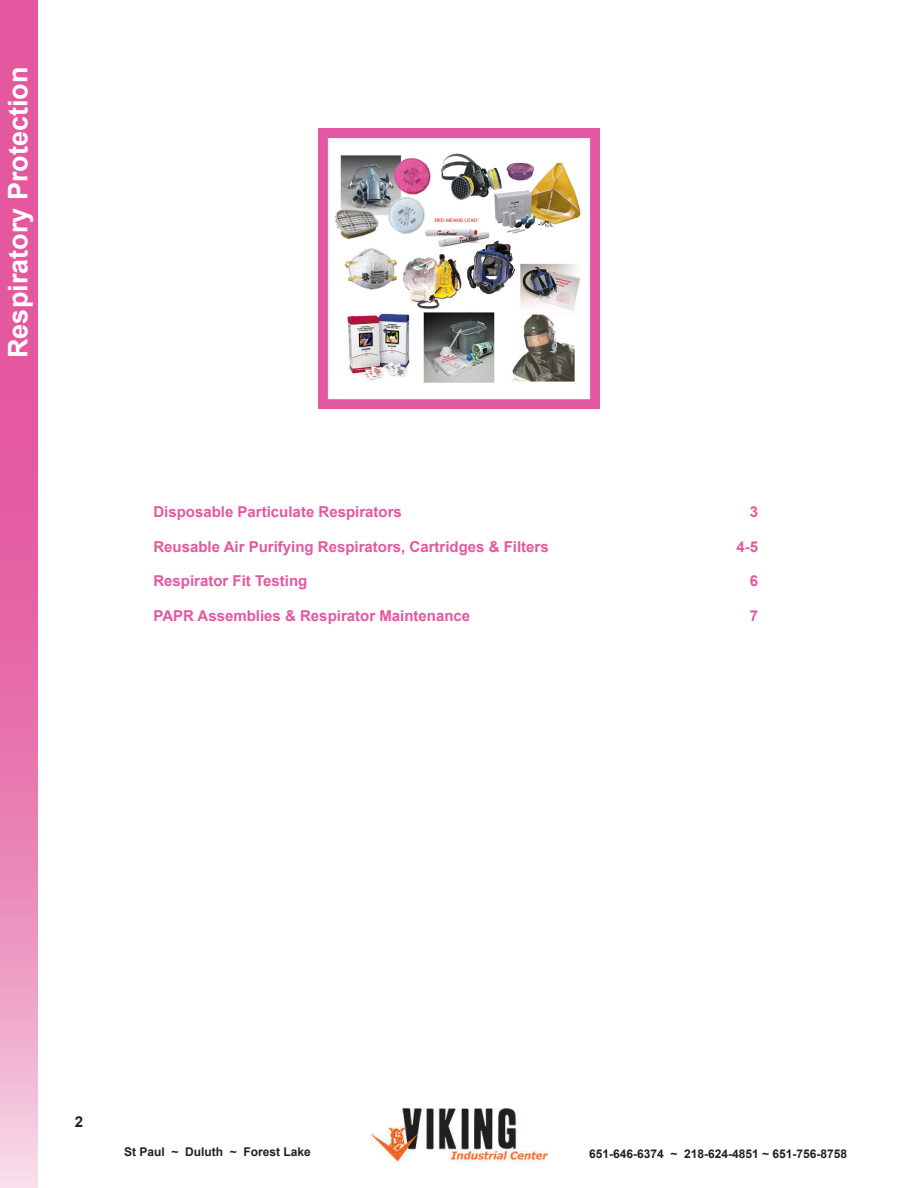
<style>
.page{position:relative;width:918px;height:1188px;background:#fff}
.page>*{position:absolute;margin:0;border:0;box-sizing:border-box;transform-origin:0 0}
.t1{font:700 27px "Arial";color:#fff}
.t2{font:700 15px "Arial";color:#e458a0}
.t3{font:700 15px "Arial";color:#231f20}
.t4{font:700 12px "Arial";color:#231f20}
</style>
<div class="page">
<img style="left:319px;top:128px;width:281px;height:281px">
<svg style="left:0;top:0;width:37px;height:1188px;background:#e876b0"></svg>
<img style="left:370px;top:1108px;width:178px;height:54px">
<p class="t1" style="left:-1px;top:358px;width:293px;rotate:-90deg">Respiratory Protection</p>
<p class="t2" style="left:153px;top:501px;width:250px">Disposable Particulate Respirators</p>
<p class="t2" style="left:750px;top:501px;width:10px">3</p>
<p class="t2" style="left:153px;top:536px;width:397px">Reusable Air Purifying Respirators, Cartridges &amp; Filters</p>
<p class="t2" style="left:736px;top:536px;width:23px">4-5</p>
<p class="t2" style="left:153px;top:570px;width:155px">Respirator Fit Testing</p>
<p class="t2" style="left:750px;top:570px;width:10px">6</p>
<p class="t2" style="left:153px;top:605px;width:318px">PAPR Assemblies &amp; Respirator Maintenance</p>
<p class="t2" style="left:750px;top:605px;width:10px">7</p>
<p class="t3" style="left:75px;top:1111px;width:10px">2</p>
<p class="t4" style="left:124px;top:1143px;width:188px">St Paul ~ Duluth ~ Forest Lake</p>
<p class="t4" style="left:589px;top:1145px;width:260px">651-646-6374 ~ 218-624-4851 ~ 651-756-8758</p>
</div>
